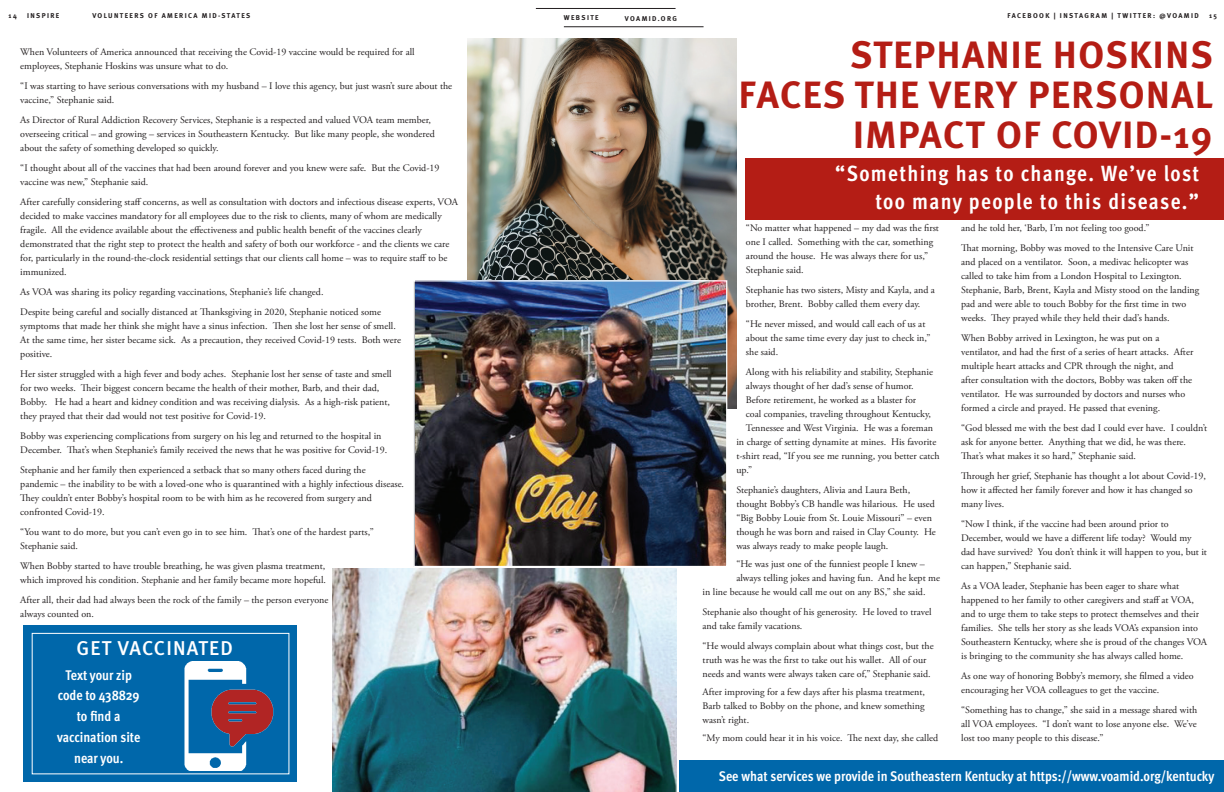
<style>
.page{position:relative;width:1224px;height:792px;background:#fff}
.page>*{position:absolute;margin:0;border:0;box-sizing:border-box;transform-origin:0 0}
.t1{font:700 38px/40px "Meta";letter-spacing:.04em;color:#b41d15;text-align:right}
.t2{font:700 22px/28px "Meta Cond";letter-spacing:.06em;color:#fff;text-align:right}
.t3{font:500 20px "Meta";letter-spacing:.06em;color:#fff}
.t4{font:700 14px/20.8px "Meta Cond";color:#fff;text-align:center}
.t5{font:10px/14px "Adobe Garamond Pro";color:#231f20}
.t6{font:700 7px "Meta";letter-spacing:.2em;color:#231f20}
</style>
<div class="page">
<div style="left:745px;top:158px;width:479px;height:62px;background:#b41d15"></div>
<img style="left:333px;top:568px;width:344px;height:224px">
<div style="left:23px;top:625px;width:274px;height:157px;background:#0067aa"></div>
<div style="left:32px;top:633px;width:257px;height:141px;border:1px solid #fff"></div>
<img style="left:184px;top:661px;width:89px;height:110px">
<div style="left:679px;top:760px;width:545px;height:32px;background:#0067aa"></div>
<img style="left:467px;top:38px;width:270px;height:371px">
<img style="left:415px;top:282px;width:310px;height:283px">
<div style="left:413px;top:280px;width:314px;height:287px;border:1px solid #fff"></div>
<hr style="left:536px;top:8px;width:140px;height:1px;background:#231f20">
<hr style="left:564px;top:26px;width:140px;height:1px;background:#231f20">
<p class="t6" style="left:9px;top:12px;width:10px">14</p>
<p class="t6" style="left:27px;top:12px;width:34px">INSPIRE</p>
<p class="t6" style="left:92px;top:12px;width:159px">VOLUNTEERS OF AMERICA MID-STATES</p>
<p class="t6" style="left:1007px;top:12px;width:193px">FACEBOOK | INSTAGRAM | TWITTER: @VOAMID</p>
<p class="t6" style="left:1209px;top:12px;width:9px">15</p>
<p class="t6" style="left:564px;top:14px;width:36px">WEBSITE</p>
<p class="t6" style="left:625px;top:14px;width:54px">VOAMID.ORG</p>
<p class="t5" style="left:20px;top:46px;width:396px">When Volunteers of America announced that receiving the Covid-19 vaccine would be required for all employees, Stephanie Hoskins was unsure what to do.</p>
<p class="t5" style="left:20px;top:80px;width:433px">“I was starting to have serious conversations with my husband – I love this agency, but just wasn’t sure about the vaccine,” Stephanie said.</p>
<p class="t5" style="left:20px;top:114px;width:416px">As Director of Rural Addiction Recovery Services, Stephanie is a respected and valued VOA team member, overseeing critical – and growing – services in Southeastern Kentucky. But like many people, she wondered about the safety of something developed so quickly.</p>
<p class="t5" style="left:20px;top:162px;width:421px">“I thought about all of the vaccines that had been around forever and you knew were safe. But the Covid-19 vaccine was new,” Stephanie said.</p>
<p class="t5" style="left:20px;top:196px;width:439px">After carefully considering staff concerns, as well as consultation with doctors and infectious disease experts, VOA decided to make vaccines mandatory for all employees due to the risk to clients, many of whom are medically fragile. All the evidence available about the effectiveness and public health benefit of the vaccines clearly demonstrated that the right step to protect the health and safety of both our workforce - and the clients we care for, particularly in the round-the-clock residential settings that our clients call home – was to require staff to be immunized.</p>
<p class="t5" style="left:20px;top:283px;width:362px;line-height:20px">As VOA was sharing its policy regarding vaccinations, Stephanie’s life changed.<br>Despite being careful and socially distanced at Thanksgiving in 2020, Stephanie noticed some</p>
<p class="t5" style="left:20px;top:320px;width:382px">symptoms that made her think she might have a sinus infection. Then she lost her sense of smell.<br>At the same time, her sister became sick. As a precaution, they received Covid-19 tests. Both were positive.</p>
<p class="t5" style="left:20px;top:368px;width:373px">Her sister struggled with a high fever and body aches. Stephanie lost her sense of taste and smell for two weeks. Their biggest concern became the health of their mother, Barb, and their dad, Bobby. He had a heart and kidney condition and was receiving dialysis. As a high-risk patient, they prayed that their dad would not test positive for Covid-19.</p>
<p class="t5" style="left:20px;top:430px;width:369px">Bobby was experiencing complications from surgery on his leg and returned to the hospital in<br>December. That’s when Stephanie’s family received the news that he was positive for Covid-19.</p>
<p class="t5" style="left:20px;top:464px;width:385px">Stephanie and her family then experienced a setback that so many others faced during the pandemic – the inability to be with a loved-one who is quarantined with a highly infectious disease.<br>They couldn’t enter Bobby’s hospital room to be with him as he recovered from surgery and confronted Covid-19.</p>
<p class="t5" style="left:20px;top:526px;width:355px">“You want to do more, but you can’t even go in to see him. That’s one of the hardest parts,”<br>Stephanie said.</p>
<p class="t5" style="left:20px;top:560px;width:307px">When Bobby started to have trouble breathing, he was given plasma treatment, which improved his condition. Stephanie and her family became more hopeful.</p>
<p class="t5" style="left:20px;top:594px;width:310px">After all, their dad had always been the rock of the family – the person everyone always counted on.</p>
<h3 class="t3" style="left:77px;top:637px;width:158px">GET VACCINATED</h3>
<h3 class="t4" style="left:57px;top:664px;width:85px">Text your zip code to 438829 to find a vaccination site near you.</h3>
<h1 class="t1" style="left:739px;top:33px;width:475px">STEPHANIE HOSKINS<br>FACES THE VERY PERSONAL<br>IMPACT OF COVID-19</h1>
<h2 class="t2" style="left:835px;top:159px;width:365px">“Something has to change. We’ve lost too many people to this disease.”</h2>
<p class="t5" style="left:746px;top:221px;width:195px">“No matter what happened – my dad was the first one I called. Something with the car, something around the house. He was always there for us,” Stephanie said.</p>
<p class="t5" style="left:746px;top:283px;width:191px">Stephanie has two sisters, Misty and Kayla, and a brother, Brent. Bobby called them every day.</p>
<p class="t5" style="left:746px;top:317px;width:186px">“He never missed, and would call each of us at about the same time every day just to check in,” she said.</p>
<p class="t5" style="left:746px;top:365px;width:189px">Along with his reliability and stability, Stephanie</p>
<p class="t5" style="left:746px;top:379px;width:169px">always thought of her dad’s sense of humor.</p>
<p class="t5" style="left:746px;top:393px;width:172px">Before retirement, he worked as a blaster for</p>
<p class="t5" style="left:746px;top:407px;width:187px">coal companies, traveling throughout Kentucky,</p>
<p class="t5" style="left:746px;top:421px;width:189px">Tennessee and West Virginia. He was a foreman</p>
<p class="t5" style="left:736px;top:435px;width:201px">in charge of setting dynamite at mines. His favorite</p>
<p class="t5" style="left:736px;top:449px;width:205px">t-shirt read, “If you see me running, you better catch</p>
<p class="t5" style="left:736px;top:463px;width:17px">up.”</p>
<p class="t5" style="left:736px;top:483px;width:201px">Stephanie’s daughters, Alivia and Laura Beth, thought Bobby’s CB handle was hilarious. He used “Big Bobby Louie from St. Louie Missouri” – even though he was born and raised in Clay County. He was always ready to make people laugh.</p>
<p class="t5" style="left:736px;top:557px;width:190px">“He was just one of the funniest people I knew –</p>
<p class="t5" style="left:736px;top:571px;width:205px">always telling jokes and having fun. And he kept me</p>
<p class="t5" style="left:703px;top:585px;width:224px">in line because he would call me out on any BS,” she said.</p>
<p class="t5" style="left:703px;top:605px;width:230px">Stephanie also thought of his generosity. He loved to travel and take family vacations.</p>
<p class="t5" style="left:703px;top:639px;width:233px">“He would always complain about what things cost, but the truth was he was the first to take out his wallet. All of our needs and wants were always taken care of,” Stephanie said.</p>
<p class="t5" style="left:703px;top:685px;width:224px;text-align:justify">After improving for a few days after his plasma treatment, Barb talked to Bobby on the phone, and knew something wasn’t right.</p>
<p class="t5" style="left:703px;top:731px;width:237px">“My mom could hear it in his voice. The next day, she called</p>
<p class="t5" style="left:961px;top:218px;width:234px;line-height:20px">and he told her, ‘Barb, I’m not feeling too good.”<br>That morning, Bobby was moved to the Intensive Care Unit</p>
<p class="t5" style="left:961px;top:255px;width:240px">and placed on a ventilator. Soon, a medivac helicopter was called to take him from a London Hospital to Lexington.<br>Stephanie, Barb, Brent, Kayla and Misty stood on the landing pad and were able to touch Bobby for the first time in two weeks. They prayed while they held their dad’s hands.</p>
<p class="t5" style="left:961px;top:331px;width:234px">When Bobby arrived in Lexington, he was put on a ventilator, and had the first of a series of heart attacks. After multiple heart attacks and CPR through the night, and after consultation with the doctors, Bobby was taken off the ventilator. He was surrounded by doctors and nurses who formed a circle and prayed. He passed that evening.</p>
<p class="t5" style="left:961px;top:421px;width:248px">“God blessed me with the best dad I could ever have. I couldn’t ask for anyone better. Anything that we did, he was there.<br>That’s what makes it so hard,” Stephanie said.</p>
<p class="t5" style="left:961px;top:469px;width:246px">Through her grief, Stephanie has thought a lot about Covid-19, how it affected her family forever and how it has changed so many lives.</p>
<p class="t5" style="left:961px;top:517px;width:247px">“Now I think, if the vaccine had been around prior to December, would we have a different life today? Would my dad have survived? You don’t think it will happen to you, but it can happen,” Stephanie said.</p>
<p class="t5" style="left:961px;top:579px;width:247px">As a VOA leader, Stephanie has been eager to share what happened to her family to other caregivers and staff at VOA, and to urge them to take steps to protect themselves and their families. She tells her story as she leads VOA’s expansion into Southeastern Kentucky, where she is proud of the changes VOA is bringing to the community she has always called home.</p>
<p class="t5" style="left:961px;top:669px;width:234px">As one way of honoring Bobby’s memory, she filmed a video encouraging her VOA colleagues to get the vaccine.</p>
<p class="t5" style="left:961px;top:703px;width:238px;text-align:justify">“Something has to change,” she said in a message shared with all VOA employees. “I don’t want to lose anyone else. We’ve lost too many people to this disease.”</p>
<h3 class="t4" style="left:719px;top:766px;width:497px">See what services we provide in Southeastern Kentucky at https://www.voamid.org/kentucky</h3>
</div>
